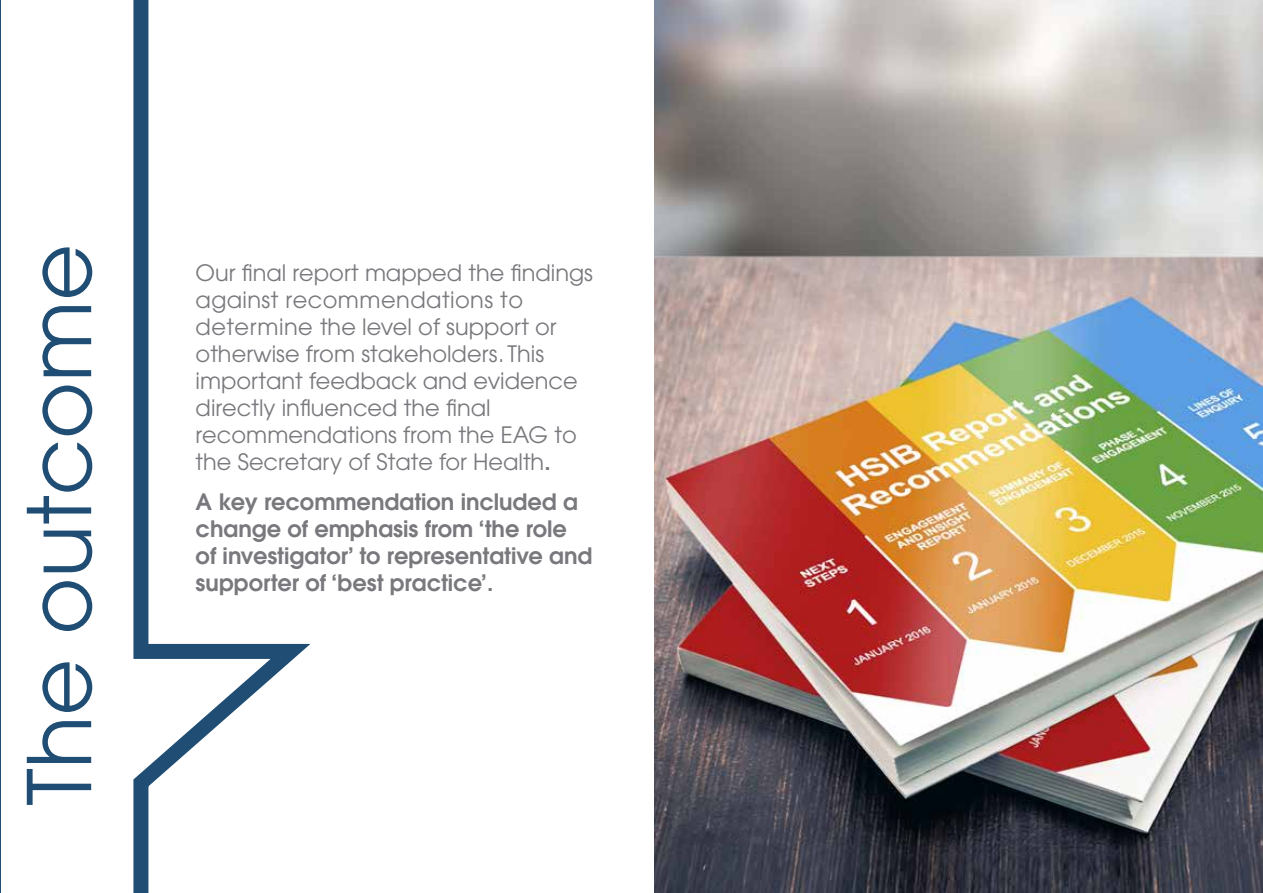
<style>
.page{position:relative;width:1263px;height:893px;background:#fff}
.page>*{position:absolute;margin:0;border:0;box-sizing:border-box;transform-origin:0 0}
.t1{font:87px "Avant Garde";color:#1f4d74}
.t2{font:22.5px/27px "Avant Garde";color:#78787d}
.t3{font:600 22.5px/27px "Avant Garde";color:#78787d}
.s1{font-weight:600}
</style>
<div class="page">
<img style="left:0;top:0;width:1px;height:893px">
<img style="left:655px;top:0;width:608px;height:893px">
<svg style="left:133px;top:0;width:178px;height:893px"></svg>
<h1 class="t1" style="left:8px;top:805px;width:563px;rotate:-90deg">The outcome</h1>
<p class="t2" style="left:196px;top:259px;width:399px">Our final report mapped the findings against recommendations to determine the level of support or otherwise from stakeholders. This important feedback and evidence directly influenced the final recommendations from the EAG to the Secretary of State for Health<span class="s1">.</span></p>
<p class="t3" style="left:196px;top:488px;width:398px">A key recommendation included a change of emphasis from ‘the role of investigator’ to representative and supporter of ‘best practice’.</p>
</div>
